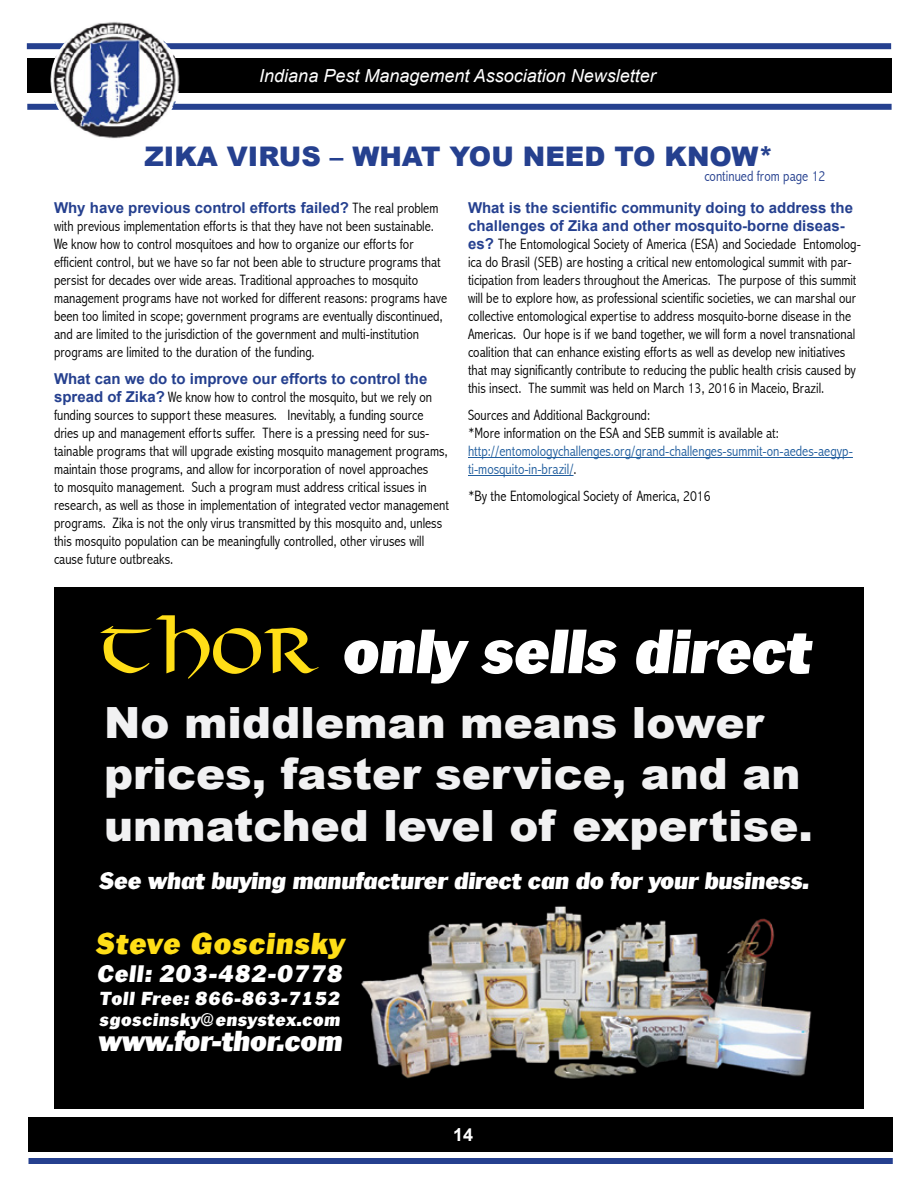
<style>
.page{position:relative;width:918px;height:1188px;background:#fff}
.page>*{position:absolute;margin:0;border:0;box-sizing:border-box;transform-origin:0 0}
.t1{font:italic 59.85px "Pasch Display S Si";color:#fff}
.t2{font:900 43.05px/51.8px "Arial";color:#f1f1f2}
.t3{font:italic 28.65px "Pasch Display S Si";letter-spacing:.04em;color:#ffde17}
.t4{font:italic 27.45px "Pasch Display S Si";color:#fff}
.t5{font:900 27px "Arial";color:#25408f}
.t6{font:italic 22.8px "Pasch Display S Si";color:#fff}
.t7{font:italic 22.8px "Pasch Display S Si";letter-spacing:.04em;color:#fff}
.t8{font:italic 18px "Arial";color:#fff}
.t9{font:italic 18px "Pasch Display S Si";letter-spacing:.04em;color:#fff}
.t10{font:700 18px "Arial";color:#fff}
.t11{font:italic 17.4px "Pasch Display S Si";letter-spacing:.04em;color:#fff}
.t12{font:300 condensed 15px/18px "Abadi";color:#000}
.t13{font:700 15px/18px "Arial";color:#25408f}
.t14{font:300 condensed 15px/18px "Abadi";color:#215e9e}
.t15{font:300 condensed 15px "Abadi";color:#25408f}
.s1{font-family:"Arial";font-weight:700;font-stretch:normal;color:#25408f}
.s2{color:#000}
.s3{font-family:"Abadi";font-weight:300;font-stretch:condensed;color:#000}
.s4{font-family:"Viking";font-style:normal;color:#ffde17}
</style>
<div class="page">
<div style="left:28px;top:1118px;width:865px;height:34px;background:#000"></div>
<div style="left:28px;top:1158px;width:865px;height:6px;background:#25408f"></div>
<div style="left:27px;top:58px;width:865px;height:35px;background:#000"></div>
<div style="left:27px;top:104px;width:865px;height:6px;background:#25408f"></div>
<div style="left:27px;top:43px;width:864px;height:6px;background:#25408f"></div>
<img style="left:50px;top:22px;width:130px;height:117px">
<hr style="left:468px;top:457px;width:385px;height:1px;background:#215e9e">
<hr style="left:468px;top:475px;width:106px;height:1px;background:#215e9e">
<div style="left:54px;top:587px;width:810px;height:522px;background:#000"></div>
<img style="left:354px;top:899px;width:471px;height:191px">
<p class="t8" style="left:259px;top:66px;width:398px">Indiana Pest Management Association Newsletter</p>
<h3 class="t5" style="left:144px;top:136px;width:631px">ZIKA VIRUS – WHAT YOU NEED TO KNOW*</h3>
<p class="t13" style="left:468px;top:199px;width:387px">What is the scientific community doing to address the challenges of Zika and other mosquito-borne diseas-</p>
<p class="t12" style="left:468px;top:235px;width:394px"><span class="s1">es?</span> The Entomological Society of America (ESA) and Sociedade Entomolog&shy;ica do Brasil (SEB) are hosting a critical new entomological summit with par&shy;ticipation from leaders throughout the Americas. The purpose of this summit will be to explore how, as professional scientific societies, we can marshal our collective entomological expertise to address mosquito-borne disease in the Americas. Our hope is if we band together, we will form a novel transnational coalition that can enhance existing efforts as well as develop new initiatives that may significantly contribute to reducing the public health crisis caused by this insect. The summit was held on March 13, 2016 in Maceio, Brazil.</p>
<p class="t12" style="left:468px;top:406px;width:313px">Sources and Additional Background:<br>*More information on the ESA and SEB summit is available at:</p>
<p class="t14" style="left:468px;top:442px;width:386px">http://entomologychallenges.org/grand-challenges-summit-on-aedes-aegyp&shy;ti-mosquito-in-brazil/<span class="s2">.</span></p>
<p class="t12" style="left:468px;top:487px;width:244px">*By the Entomological Society of America, 2016</p>
<p class="t15" style="left:704px;top:167px;width:123px">continued from page 12</p>
<p class="t13" style="left:54px;top:199px;width:386px">Why have previous control efforts failed? <span class="s3">The real problem</span></p>
<p class="t12" style="left:54px;top:217px;width:395px">with previous implementation efforts is that they have not been sustainable.<br>We know how to control mosquitoes and how to organize our efforts for efficient control, but we have so far not been able to structure programs that persist for decades over wide areas. Traditional approaches to mosquito management programs have not worked for different reasons: programs have been too limited in scope; government programs are eventually discontinued, and are limited to the jurisdiction of the government and multi-institution programs are limited to the duration of the funding.</p>
<p class="t13" style="left:54px;top:370px;width:375px">What can we do to improve our efforts to control the</p>
<p class="t12" style="left:54px;top:388px;width:396px"><span class="s1">spread of Zika?</span> We know how to control the mosquito, but we rely on funding sources to support these measures. Inevitably, a funding source dries up and management efforts suffer. There is a pressing need for sus&shy;tainable programs that will upgrade existing mosquito management programs, maintain those programs, and allow for incorporation of novel approaches<br>to mosquito management. Such a program must address critical issues in research, as well as those in implementation of integrated vector management programs. Zika is not the only virus transmitted by this mosquito and, unless this mosquito population can be meaningfully controlled, other viruses will cause future outbreaks.</p>
<h1 class="t1" style="left:98px;top:622px;width:712px"><span class="s4">THOR</span> only sells direct</h1>
<h2 class="t2" style="left:104px;top:695px;width:710px">No middleman means lower prices, faster service, and an unmatched level of expertise.</h2>
<h3 class="t6" style="left:99px;top:869px;width:711px">See what buying manufacturer direct can do for your business.</h3>
<h3 class="t3" style="left:96px;top:930px;width:249px">Steve Goscinsky</h3>
<h3 class="t7" style="left:97px;top:962px;width:247px">Cell: 203-482-0778</h3>
<p class="t9" style="left:99px;top:990px;width:242px">Toll Free: 866-863-7152</p>
<p class="t11" style="left:99px;top:1011px;width:242px">sgoscinsky@ensystex.com</p>
<h3 class="t4" style="left:98px;top:1028px;width:246px">www.for-thor.com</h3>
<p class="t10" style="left:453px;top:1122px;width:22px">14</p>
</div>
